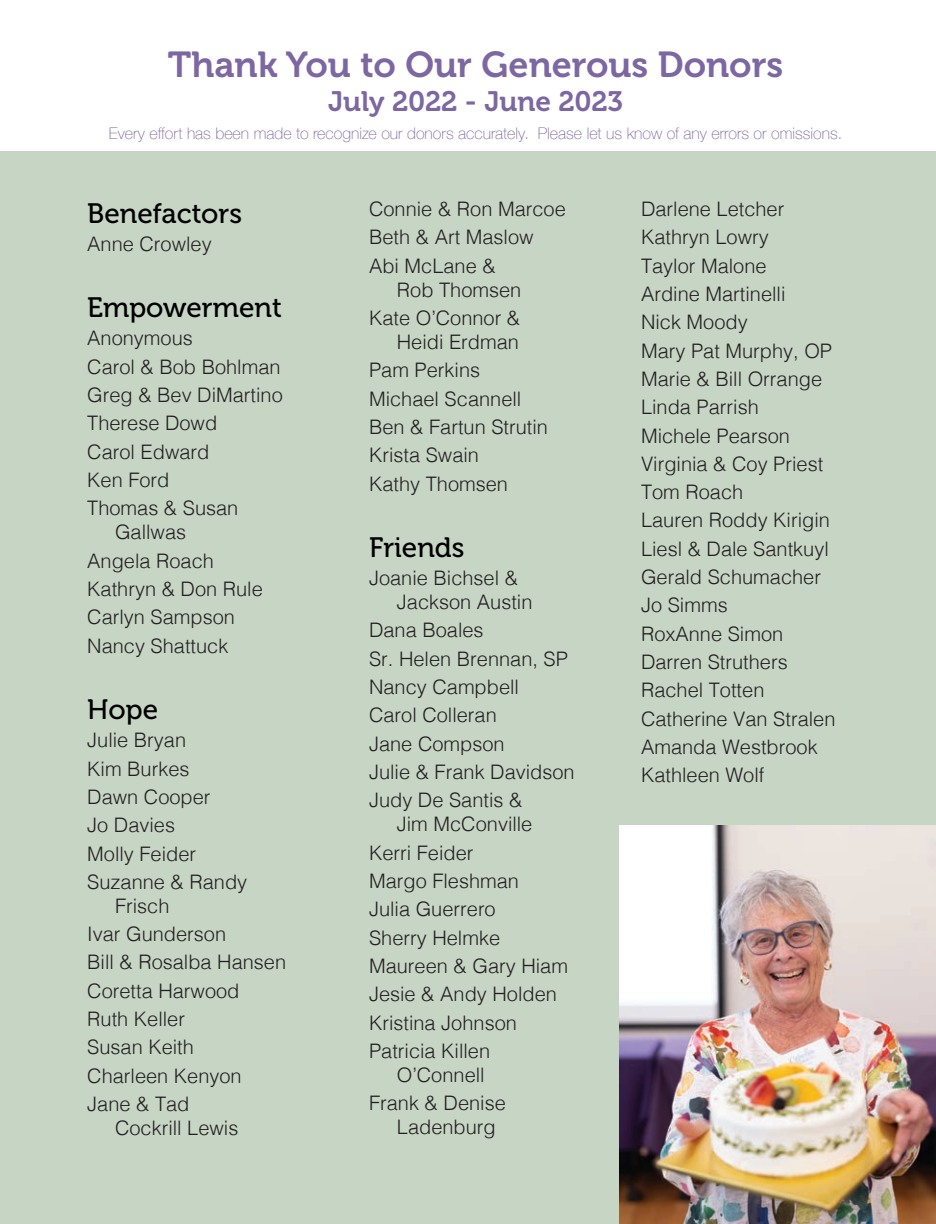
<style>
.page{position:relative;width:936px;height:1224px;background:#fff}
.page>*{position:absolute;margin:0;border:0;box-sizing:border-box;transform-origin:0 0}
.t1{font:36px "Museo 700";color:#7c67a2}
.t2{font:28px "Museo 500";color:#000}
.t3{font:28px "Museo 700";color:#7c67a2}
.t4{font:300 20px/28.4px "Helvetica";color:#231f20}
.t5{font:100 16px "Helvetica Neue";color:#7c67a2}
</style>
<div class="page">
<div style="left:0;top:151px;width:936px;height:1073px;background:#c7d5c5"></div>
<img style="left:619px;top:825px;width:317px;height:399px">
<h1 class="t1" style="left:168px;top:45px;width:617px">Thank You to Our Generous Donors</h1>
<h2 class="t3" style="left:328px;top:86px;width:297px">July 2022 - June 2023</h2>
<p class="t5" style="left:109px;top:121px;width:735px">Every effort has been made to recognize our donors accurately. Please let us know of any errors or omissions.</p>
<h2 class="t2" style="left:87px;top:198px;width:156px">Benefactors</h2>
<p class="t4" style="left:87px;top:228px;width:126px">Anne Crowley</p>
<h2 class="t2" style="left:87px;top:292px;width:196px">Empowerment</h2>
<p class="t4" style="left:87px;top:323px;width:197px">Anonymous<br>Carol &amp; Bob Bohlman<br>Greg &amp; Bev DiMartino<br>Therese Dowd<br>Carol Edward<br>Ken Ford<br>Thomas &amp; Susan</p>
<p class="t4" style="left:87px;top:517px;width:177px;text-indent:28px">Gallwas<br>Angela Roach<br>Kathryn &amp; Don Rule<br>Carlyn Sampson<br>Nancy Shattuck</p>
<h2 class="t2" style="left:87px;top:694px;width:72px">Hope</h2>
<p class="t4" style="left:87px;top:725px;width:162px">Julie Bryan<br>Kim Burkes<br>Dawn Cooper<br>Jo Davies<br>Molly Feider<br>Suzanne &amp; Randy</p>
<p class="t4" style="left:87px;top:890px;width:200px;text-indent:28px">Frisch<br>Ivar Gunderson<br>Bill &amp; Rosalba Hansen<br>Coretta Harwood<br>Ruth Keller<br>Susan Keith<br>Charleen Kenyon<br>Jane &amp; Tad</p>
<p class="t4" style="left:115px;top:1112px;width:125px">Cockrill Lewis</p>
<p class="t4" style="left:369px;top:193px;width:198px">Connie &amp; Ron Marcoe<br>Beth &amp; Art Maslow<br>Abi McLane &amp;</p>
<p class="t4" style="left:369px;top:274px;width:154px;text-align:right">Rob Thomsen<br>Kate O’Connor &amp;</p>
<p class="t4" style="left:369px;top:326px;width:180px;text-indent:28px">Heidi Erdman<br>Pam Perkins<br>Michael Scannell<br>Ben &amp; Fartun Strutin<br>Krista Swain<br>Kathy Thomsen</p>
<h2 class="t2" style="left:369px;top:532px;width:97px">Friends</h2>
<p class="t4" style="left:397px;top:565px;width:137px;line-height:24px;text-indent:-28px">Joanie Bichsel &amp;<br>Jackson Austin</p>
<p class="t4" style="left:369px;top:615px;width:207px">Dana Boales<br>Sr. Helen Brennan, SP<br>Nancy Campbell<br>Carol Colleran<br>Jane Compson<br>Julie &amp; Frank Davidson<br>Judy De Santis &amp;</p>
<p class="t4" style="left:369px;top:809px;width:200px;text-indent:28px">Jim McConville<br>Kerri Feider<br>Margo Fleshman<br>Julia Guerrero<br>Sherry Helmke<br>Maureen &amp; Gary Hiam<br>Jesie &amp; Andy Holden<br>Kristina Johnson<br>Patricia Killen</p>
<p class="t4" style="left:369px;top:1059px;width:138px;text-align:center">O’Connell<br>Frank &amp; Denise</p>
<p class="t4" style="left:397px;top:1111px;width:100px">Ladenburg</p>
<p class="t4" style="left:641px;top:193px;width:196px">Darlene Letcher<br>Kathryn Lowry<br>Taylor Malone<br>Ardine Martinelli<br>Nick Moody<br>Mary Pat Murphy, OP<br>Marie &amp; Bill Orrange<br>Linda Parrish<br>Michele Pearson<br>Virginia &amp; Coy Priest<br>Tom Roach<br>Lauren Roddy Kirigin<br>Liesl &amp; Dale Santkuyl<br>Gerald Schumacher<br>Jo Simms<br>RoxAnne Simon<br>Darren Struthers<br>Rachel Totten<br>Catherine Van Stralen<br>Amanda Westbrook<br>Kathleen Wolf</p>
</div>
